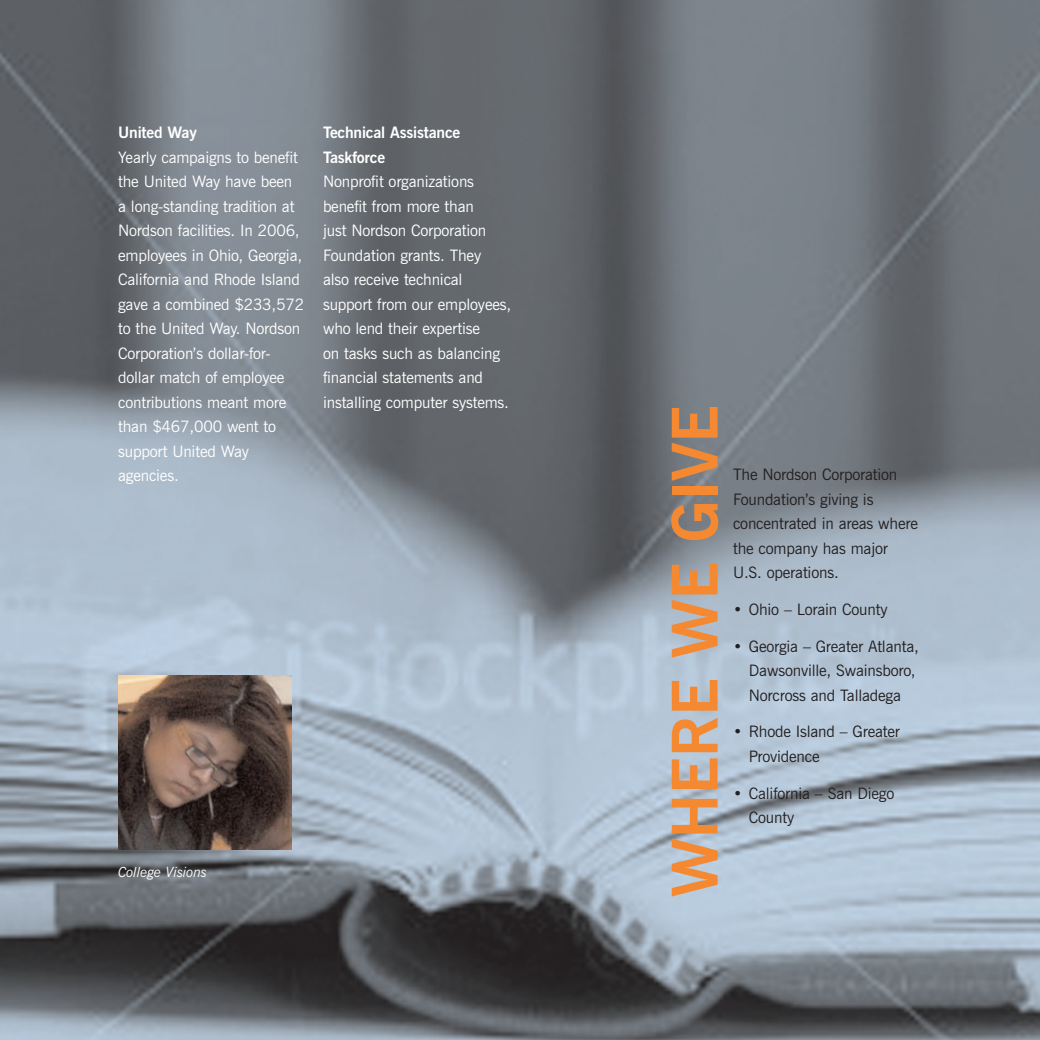
<style>
.page{position:relative;width:1040px;height:1040px;background:#fff}
.page>*{position:absolute;margin:0;border:0;box-sizing:border-box;transform-origin:0 0}
.t1{font:700 63px "News Gothic BT";letter-spacing:-.01em;color:#f58932}
.t2{font:15.75px/24.5px "News Gothic BT";letter-spacing:-.01em;color:#fff}
.t3{font:15.75px/24.5px "News Gothic BT";letter-spacing:-.01em;color:#231f20}
.t4{font:700 15.75px/24.5px "News Gothic BT";letter-spacing:-.01em;color:#fff}
.t5{font:italic 14px "News Gothic BT";letter-spacing:-.01em;color:#fff}
</style>
<div class="page">
<img style="left:0;top:0;width:1040px;height:1040px">
<img style="left:118px;top:676px;width:173px;height:173px">
<p class="t4" style="left:118px;top:120px;width:80px">United Way</p>
<p class="t2" style="left:118px;top:145px;width:187px">Yearly campaigns to benefit the United Way have been<br>a long-standing tradition at<br>Nordson facilities. In 2006, employees in Ohio, Georgia,<br>California and Rhode Island gave a combined $233,572 to the United Way. Nordson<br>Corporation’s dollar-for&shy;dollar match of employee contributions meant more than $467,000 went to support United Way agencies.</p>
<p class="t4" style="left:323px;top:120px;width:139px">Technical Assistance<br>Taskforce</p>
<p class="t2" style="left:323px;top:169px;width:190px">Nonprofit organizations benefit from more than<br>just Nordson Corporation<br>Foundation grants. They also receive technical support from our employees, who lend their expertise<br>on tasks such as balancing financial statements and installing computer systems.</p>
<p class="t5" style="left:118px;top:864px;width:90px">College Visions</p>
<h1 class="t1" style="left:659px;top:897px;width:494px;rotate:-90deg">WHERE WE GIVE</h1>
<p class="t3" style="left:733px;top:462px;width:186px">The Nordson Corporation<br>Foundation’s giving is concentrated in areas where the company has major<br>U.S. operations.</p>
<p class="t3" style="left:733px;top:597px;width:156px">• Ohio – Lorain County</p>
<p class="t3" style="left:748px;top:634px;width:171px;text-indent:-16px">• Georgia – Greater Atlanta,<br>Dawsonville, Swainsboro,<br>Norcross and Talladega</p>
<p class="t3" style="left:748px;top:719px;width:153px;text-indent:-16px">• Rhode Island – Greater<br>Providence</p>
<p class="t3" style="left:748px;top:781px;width:147px;text-indent:-16px">• California – San Diego<br>County</p>
</div>
